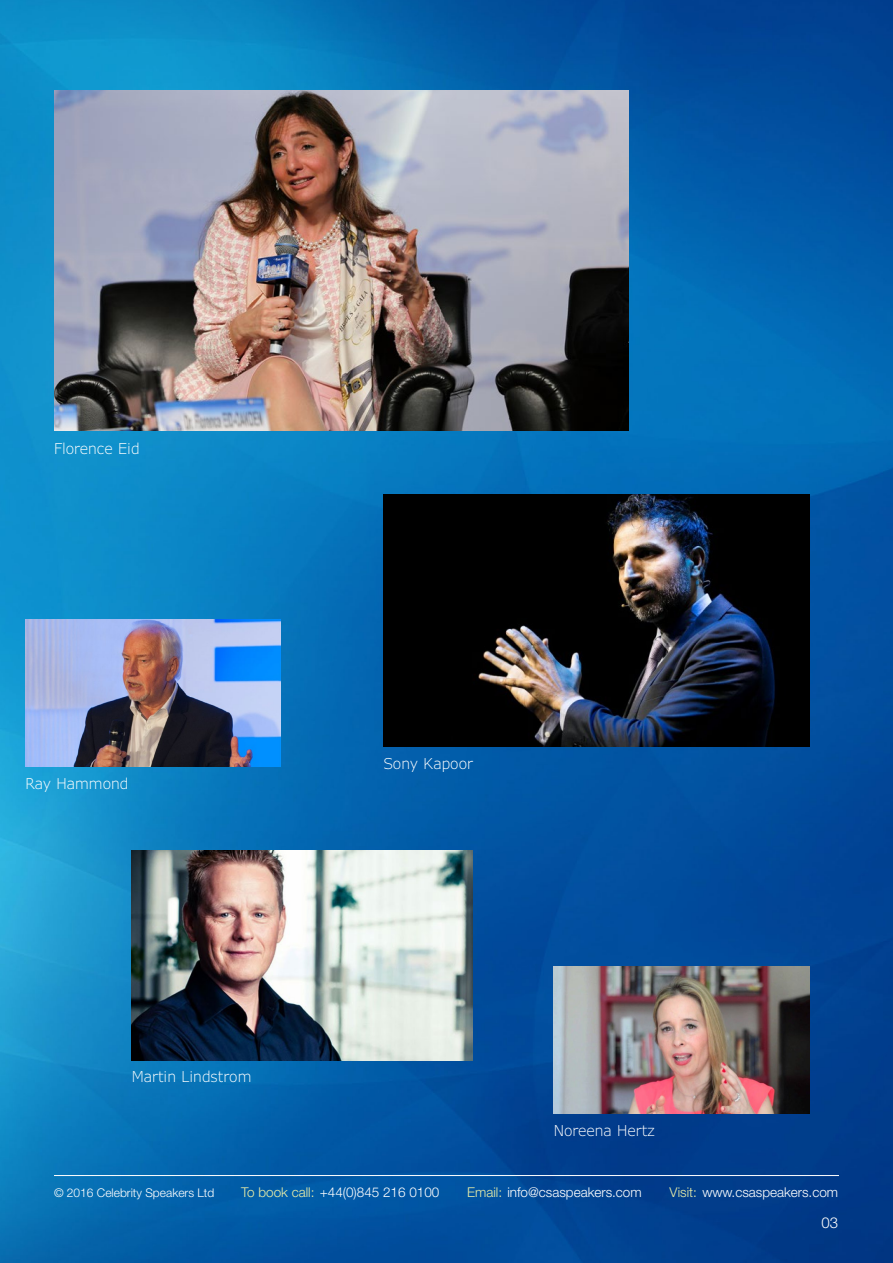
<style>
.page{position:relative;width:893px;height:1263px;background:#fff}
.page>*{position:absolute;margin:0;border:0;box-sizing:border-box;transform-origin:0 0}
.t1{font:300 15px "Verdana Pro";color:#fff}
.t2{font:300 15px "Helvetica Neue";color:#fff}
.t3{font:300 13.5px "Helvetica Neue";color:#fff}
.t4{font:300 12px "Helvetica Neue";color:#fff}
.s1{color:#e9eda8}
</style>
<div class="page">
<img style="left:0;top:0;width:893px;height:1263px">
<hr style="left:54px;top:1175px;width:785px;height:1px;background:#fff">
<img style="left:26px;top:620px;width:255px;height:147px">
<img style="left:54px;top:90px;width:574px;height:340px">
<img style="left:384px;top:494px;width:425px;height:252px">
<img style="left:132px;top:850px;width:340px;height:210px">
<img style="left:554px;top:966px;width:255px;height:147px">
<p class="t1" style="left:54px;top:439px;width:87px">Florence Eid</p>
<p class="t1" style="left:26px;top:774px;width:105px">Ray Hammond</p>
<p class="t1" style="left:132px;top:1067px;width:121px">Martin Lindstrom</p>
<p class="t1" style="left:384px;top:753px;width:91px">Sony Kapoor</p>
<p class="t1" style="left:554px;top:1120px;width:102px">Noreena Hertz</p>
<p class="t4" style="left:54px;top:1185px;width:162px">© 2016 Celebrity Speakers Ltd</p>
<p class="t3" style="left:241px;top:1184px;width:200px"><span class="s1">To book call:</span> +44(0)845 216 0100</p>
<p class="t3" style="left:467px;top:1184px;width:176px"><span class="s1">Email:</span> info@csaspeakers.com</p>
<p class="t3" style="left:670px;top:1184px;width:170px"><span class="s1">Visit:</span> www.csaspeakers.com</p>
<p class="t2" style="left:822px;top:1213px;width:18px">03</p>
</div>
